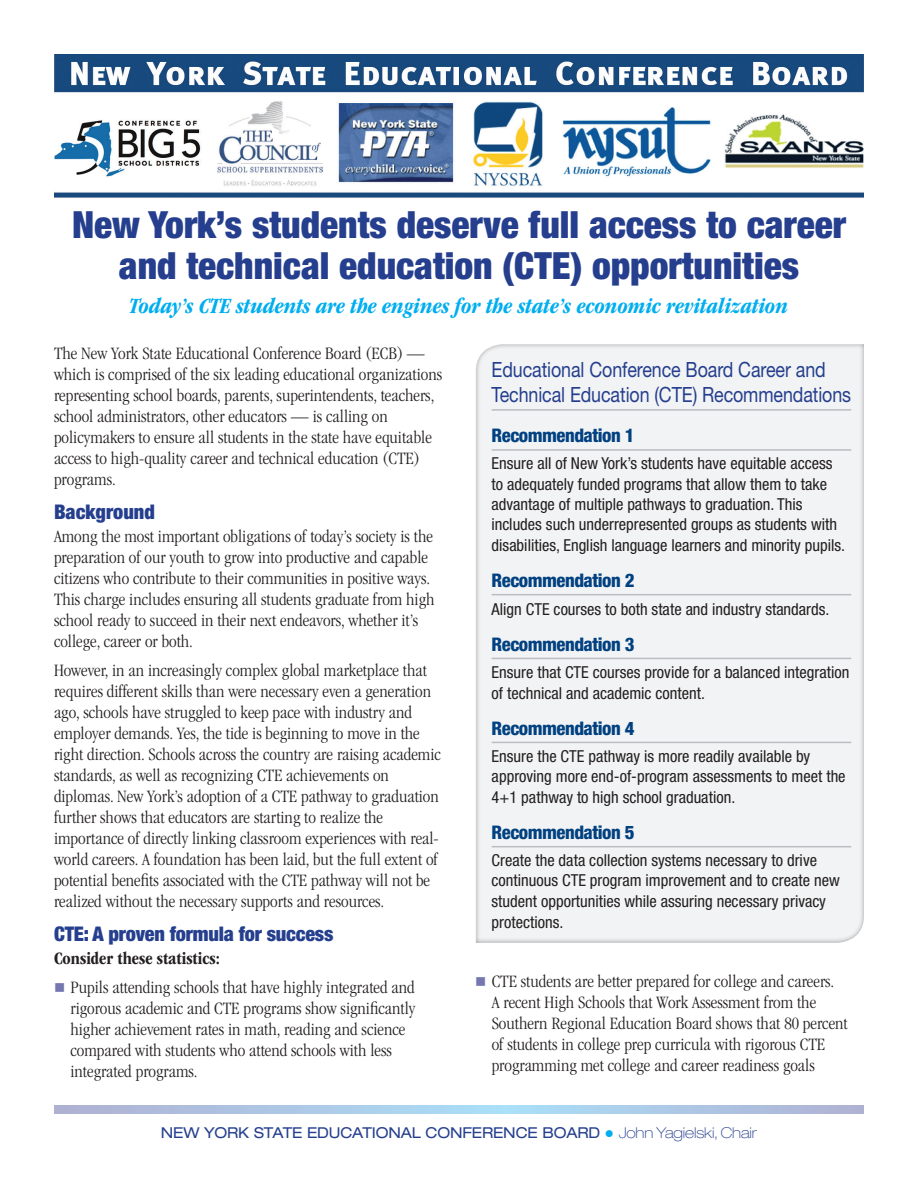
<style>
.page{position:relative;width:918px;height:1188px;background:#fff}
.page>*{position:absolute;margin:0;border:0;box-sizing:border-box;transform-origin:0 0}
.Head{font:900 condensed 37.5px/40.5px "Helvetica Neue LT Std";color:#253f8e;text-align:center}
.Head__small_italic{font:italic 700 condensed 22.5px "ITC Garamond Std";color:#00aeef}
.sidebar_head{font:21px/25.2px "Helvetica Neue LT Std";letter-spacing:-.005em;color:#253f8e;scale:.85 1}
.body-subhead{font:900 condensed 20.25px "Helvetica Neue LT Std";letter-spacing:-.01em;color:#253f8e}
.subhead{font:900 condensed 20.25px "Helvetica Neue LT Std";color:#253f8e}
.sidebar_head_-_small{font:800 condensed 18.75px "Helvetica Neue LT Std";letter-spacing:-.025em;color:#014181}
.body{font:300 condensed 18px/21px "ITC Garamond Std";color:#231f20}
.body-2{font:700 condensed 18px "ITC Garamond Std";color:#231f20}
.sidebar_txt{font:condensed 16.5px/20.4px "Helvetica Neue LT Std";color:#231f20}
.t1{font:expanded 15px "Helvetica Neue LT Std";letter-spacing:-.01em;color:#253f8e}
.s1{color:#00aeef}
.s2{font-weight:100}
</style>
<div class="page">
<div style="left:464px;top:338px;width:402px;height:606px;background:#231f20;opacity:.5"></div>
<img style="left:54px;top:54px;width:810px;height:144px">
<hr style="left:492px;top:409px;width:359px;height:2px;background:#bcbdc0">
<hr style="left:492px;top:449px;width:359px;height:2px;background:#bcbdc0">
<hr style="left:492px;top:594px;width:359px;height:1px;background:#bcbdc0">
<hr style="left:492px;top:658px;width:359px;height:1px;background:#bcbdc0">
<hr style="left:492px;top:742px;width:359px;height:1px;background:#bcbdc0">
<hr style="left:492px;top:846px;width:359px;height:1px;background:#bcbdc0">
<svg style="left:54px;top:1106px;width:810px;height:7px;background:#acc7e4"></svg>
<h1 class="Head" style="left:72px;top:204px;width:775px">New York’s students deserve full access to career and technical education (CTE) opportunities</h1>
<h2 class="Head__small_italic" style="left:130px;top:293px;width:660px">Today’s CTE students are the engines for the state’s economic revitalization</h2>
<p class="body" style="left:54px;top:343px;width:390px">The New York State Educational Conference Board (ECB) — which is comprised of the six leading educational organizations representing school boards, parents, superintendents, teachers, school administrators, other educators — is calling on policymakers to ensure all students in the state have equitable access to high-quality career and technical education (CTE) programs.</p>
<h3 class="subhead" style="left:54px;top:499px;width:102px">Background</h3>
<p class="body" style="left:54px;top:526px;width:382px">Among the most important obligations of today’s society is the preparation of our youth to grow into productive and capable citizens who contribute to their communities in positive ways.<br>This charge includes ensuring all students graduate from high school ready to succeed in their next endeavors, whether it’s college, career or both.</p>
<p class="body" style="left:54px;top:660px;width:388px">However, in an increasingly complex global marketplace that requires different skills than were necessary even a generation ago, schools have struggled to keep pace with industry and employer demands. Yes, the tide is beginning to move in the right direction. Schools across the country are raising academic standards, as well as recognizing CTE achievements on diplomas. New York’s adoption of a CTE pathway to graduation further shows that educators are starting to realize the importance of directly linking classroom experiences with real&shy;world careers. A foundation has been laid, but the full extent of potential benefits associated with the CTE pathway will not be realized without the necessary supports and resources.</p>
<p class="body-subhead" style="left:54px;top:921px;width:281px">CTE: A proven formula for success</p>
<p class="body-2" style="left:54px;top:948px;width:167px">Consider these statistics:</p>
<p class="body" style="left:70px;top:976px;width:346px">Pupils attending schools that have highly integrated and rigorous academic and CTE programs show significantly higher achievement rates in math, reading and science compared with students who attend schools with less integrated programs.</p>
<p class="body" style="left:492px;top:971px;width:358px">CTE students are better prepared for college and careers.<br>A recent High Schools that Work Assessment from the Southern Regional Education Board shows that 80 percent of students in college prep curricula with rigorous CTE programming met college and career readiness goals</p>
<h4 class="sidebar_head" style="left:492px;top:357px;width:425px">Educational Conference Board Career and<br>Technical Education (CTE) Recommendations</h4>
<h4 class="sidebar_head_-_small" style="left:492px;top:424px;width:144px">Recommendation 1</h4>
<p class="sidebar_txt" style="left:492px;top:453px;width:355px">Ensure all of New York’s students have equitable access to adequately funded programs that allow them to take advantage of multiple pathways to graduation. This includes such underrepresented groups as students with disabilities, English language learners and minority pupils.</p>
<h4 class="sidebar_head_-_small" style="left:492px;top:569px;width:144px">Recommendation 2</h4>
<p class="sidebar_txt" style="left:492px;top:599px;width:339px">Align CTE courses to both state and industry standards.</p>
<h4 class="sidebar_head_-_small" style="left:492px;top:633px;width:144px">Recommendation 3</h4>
<p class="sidebar_txt" style="left:492px;top:661px;width:359px;line-height:21px">Ensure that CTE courses provide for a balanced integration of technical and academic content.</p>
<h4 class="sidebar_head_-_small" style="left:492px;top:717px;width:144px">Recommendation 4</h4>
<p class="sidebar_txt" style="left:492px;top:746px;width:356px">Ensure the CTE pathway is more readily available by approving more end-of-program assessments to meet the<br>4+1 pathway to high school graduation.</p>
<h4 class="sidebar_head_-_small" style="left:492px;top:821px;width:144px">Recommendation 5</h4>
<p class="sidebar_txt" style="left:492px;top:850px;width:350px">Create the data collection systems necessary to drive continuous CTE program improvement and to create new student opportunities while assuring necessary privacy protections.</p>
<p class="t1" style="left:161px;top:1123px;width:598px">NEW YORK STATE EDUCATIONAL CONFERENCE BOARD <span class="s1">●</span> <span class="s2">John Yagielski, Chair</span></p>
</div>
